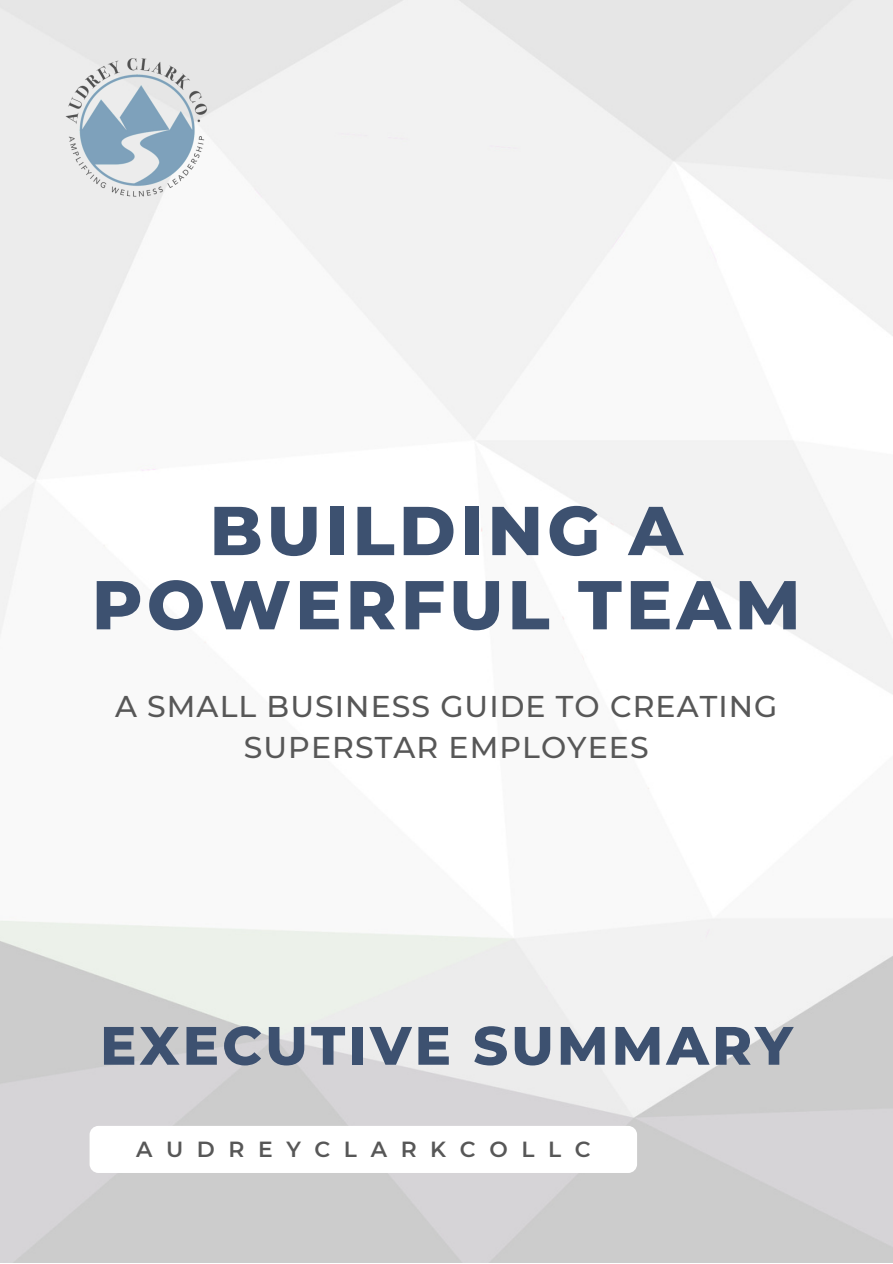
<style>
.page{position:relative;width:893px;height:1264px;background:#fff}
.page>*{position:absolute;margin:0;border:0;box-sizing:border-box;transform-origin:0 0}
.t1{font:800 69px/74.2px "Montserrat";letter-spacing:.06em;color:#3d5170;text-align:center}
.t2{font:800 54px "Montserrat";letter-spacing:.06em;color:#3d5170}
.t3{font:500 30px/41.5px "Montserrat";letter-spacing:.035em;color:#575757;text-align:center}
.t4{font:600 21.9px "Montserrat";letter-spacing:.625em;color:#575757}
</style>
<div class="page">
<img style="left:23px;top:14px;width:226px;height:226px">
<h1 class="t1" style="left:92px;top:493px;width:710px">BUILDING A<br>POWERFUL TEAM</h1>
<p class="t3" style="left:115px;top:685px;width:663px">A SMALL BUSINESS GUIDE TO CREATING<br>SUPERSTAR EMPLOYEES</p>
<h2 class="t2" style="left:100px;top:1012px;width:694px">EXECUTIVE SUMMARY</h2>
<p class="t4" style="left:136px;top:1135px;width:456px">AUDREYCLARKCOLLC</p>
</div>
